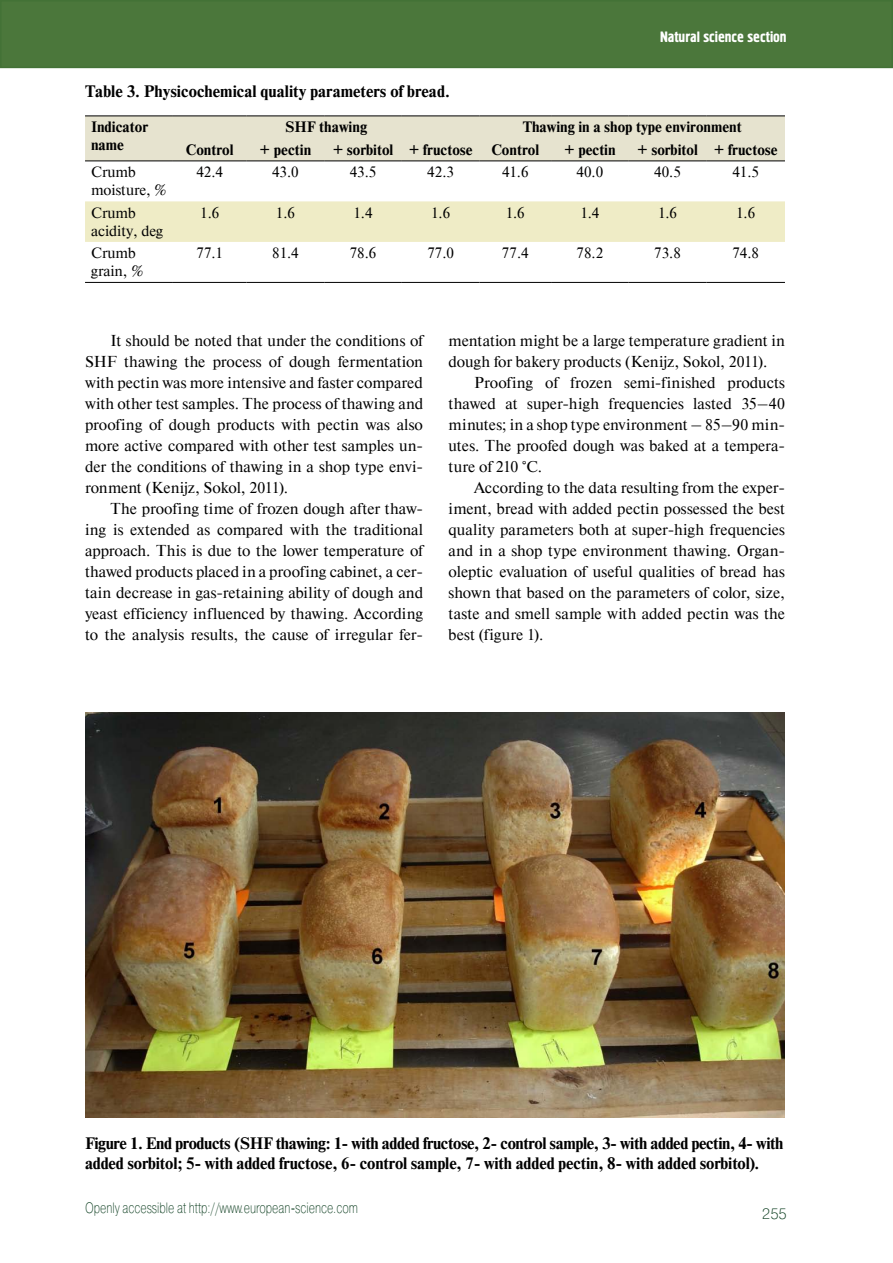
<style>
.page{position:relative;width:893px;height:1263px;background:#fff}
.page>*{position:absolute;margin:0;border:0;box-sizing:border-box;transform-origin:0 0}
.t1{font:700 16.5px/19.8px "Newton C";letter-spacing:-.01em;color:#000}
.t2{font:15.75px/21px "Newton C";letter-spacing:.005em;color:#000;text-align:justify}
.t3{font:15px/18px "Newton C";color:#000}
.t4{font:700 15px/18px "Newton C";color:#000}
.t5{font:15px "Pragmatica Light C";color:#0d3e20;scale:.75 1}
.t6{font:15px "Hermes C";color:#fff}
.t7{font:15px "Pragmatica Light C";color:#0d3e20}
</style>
<div class="page">
<div style="left:1px;top:1px;width:891px;height:66px;background:#4b773b"></div>
<div style="left:0;top:0;width:893px;height:68px;border:2px solid #437236"></div>
<div style="left:85px;top:117px;width:700px;height:44px;background:#e6e3cf"></div>
<svg style="left:85px;top:281px;width:700px;height:1px"></svg>
<div style="left:85px;top:201px;width:700px;height:41px;background:#efecc6"></div>
<hr style="left:85px;top:116px;width:88px;height:1px;background:#000">
<hr style="left:85px;top:161px;width:88px;height:1px;background:#000">
<hr style="left:173px;top:116px;width:74px;height:1px;background:#000">
<hr style="left:247px;top:116px;width:77px;height:1px;background:#000">
<hr style="left:324px;top:116px;width:78px;height:1px;background:#000">
<hr style="left:402px;top:116px;width:77px;height:1px;background:#000">
<hr style="left:479px;top:116px;width:72px;height:1px;background:#000">
<hr style="left:551px;top:116px;width:78px;height:1px;background:#000">
<hr style="left:629px;top:116px;width:77px;height:1px;background:#000">
<hr style="left:706px;top:116px;width:79px;height:1px;background:#000">
<hr style="left:173px;top:161px;width:74px;height:1px;background:#000">
<hr style="left:247px;top:161px;width:77px;height:1px;background:#000">
<hr style="left:324px;top:161px;width:78px;height:1px;background:#000">
<hr style="left:402px;top:161px;width:77px;height:1px;background:#000">
<hr style="left:479px;top:161px;width:72px;height:1px;background:#000">
<hr style="left:551px;top:161px;width:78px;height:1px;background:#000">
<hr style="left:629px;top:161px;width:77px;height:1px;background:#000">
<hr style="left:706px;top:161px;width:79px;height:1px;background:#000">
<hr style="left:85px;top:282px;width:88px;height:1px;background:#000">
<hr style="left:173px;top:282px;width:74px;height:1px;background:#000">
<hr style="left:247px;top:282px;width:77px;height:1px;background:#000">
<hr style="left:324px;top:282px;width:78px;height:1px;background:#000">
<hr style="left:402px;top:282px;width:77px;height:1px;background:#000">
<hr style="left:479px;top:282px;width:72px;height:1px;background:#000">
<hr style="left:551px;top:282px;width:78px;height:1px;background:#000">
<hr style="left:629px;top:282px;width:77px;height:1px;background:#000">
<hr style="left:706px;top:282px;width:79px;height:1px;background:#000">
<img style="left:85px;top:712px;width:700px;height:406px">
<p class="t6" style="left:660px;top:29px;width:128px">Natural science section</p>
<p class="t1" style="left:85px;top:82px;width:366px">Table 3. Physicochemical quality parameters of bread.</p>
<p class="t4" style="left:91px;top:118px;width:59px">Indicator name</p>
<p class="t4" style="left:285px;top:118px;width:84px">SHF thawing</p>
<p class="t4" style="left:523px;top:118px;width:220px">Thawing in a shop type environment</p>
<p class="t4" style="left:186px;top:141px;width:49px">Control</p>
<p class="t4" style="left:260px;top:141px;width:53px">+ pectin</p>
<p class="t4" style="left:333px;top:141px;width:141px">+ sorbitol + fructose</p>
<p class="t4" style="left:491px;top:141px;width:49px">Control</p>
<p class="t4" style="left:564px;top:141px;width:53px">+ pectin</p>
<p class="t4" style="left:637px;top:141px;width:142px">+ sorbitol + fructose</p>
<p class="t3" style="left:91px;top:163px;width:77px">Crumb moisture, %</p>
<p class="t3" style="left:196px;top:163px;width:28px">42.4</p>
<p class="t3" style="left:272px;top:163px;width:28px">43.0</p>
<p class="t3" style="left:350px;top:163px;width:28px">43.5</p>
<p class="t3" style="left:427px;top:163px;width:28px">42.3</p>
<p class="t3" style="left:502px;top:163px;width:28px">41.6</p>
<p class="t3" style="left:577px;top:163px;width:28px">40.0</p>
<p class="t3" style="left:654px;top:163px;width:28px">40.5</p>
<p class="t3" style="left:732px;top:163px;width:28px">41.5</p>
<p class="t3" style="left:91px;top:204px;width:74px">Crumb acidity, deg</p>
<p class="t3" style="left:200px;top:204px;width:21px">1.6</p>
<p class="t3" style="left:276px;top:204px;width:21px">1.6</p>
<p class="t3" style="left:353px;top:204px;width:21px">1.4</p>
<p class="t3" style="left:431px;top:204px;width:21px">1.6</p>
<p class="t3" style="left:506px;top:204px;width:21px">1.6</p>
<p class="t3" style="left:580px;top:204px;width:21px">1.4</p>
<p class="t3" style="left:658px;top:204px;width:21px">1.6</p>
<p class="t3" style="left:736px;top:204px;width:21px">1.6</p>
<p class="t3" style="left:91px;top:244px;width:54px">Crumb grain, %</p>
<p class="t3" style="left:197px;top:244px;width:28px">77.1</p>
<p class="t3" style="left:272px;top:244px;width:28px">81.4</p>
<p class="t3" style="left:350px;top:244px;width:28px">78.6</p>
<p class="t3" style="left:427px;top:244px;width:28px">77.0</p>
<p class="t3" style="left:502px;top:244px;width:28px">77.4</p>
<p class="t3" style="left:577px;top:244px;width:28px">78.2</p>
<p class="t3" style="left:654px;top:244px;width:28px">73.8</p>
<p class="t3" style="left:732px;top:244px;width:28px">74.8</p>
<p class="t2" style="left:85px;top:330px;width:340px;text-indent:26px">It should be noted that under the conditions of SHF thawing the process of dough fermentation with pectin was more intensive and faster compared with other test samples. The process of thawing and proofing of dough products with pectin was also more active compared with other test samples un&shy;der the conditions of thawing in a shop type envi&shy;ronment (Kenijz, Sokol, 2011).</p>
<p class="t2" style="left:85px;top:498px;width:340px;text-indent:25px">The proofing time of frozen dough after thaw&shy;ing is extended as compared with the traditional approach. This is due to the lower temperature of thawed products placed in a proofing cabinet, a cer&shy;tain decrease in gas-retaining ability of dough and yeast efficiency influenced by thawing. According to the analysis results, the cause of irregular fer-</p>
<p class="t2" style="left:449px;top:330px;width:338px">mentation might be a large temperature gradient in dough for bakery products (Kenijz, Sokol, 2011).</p>
<p class="t2" style="left:449px;top:372px;width:338px;text-indent:26px">Proofing of frozen semi-finished products thawed at super-high frequencies lasted 35–40 minutes; in a shop type environment – 85–90 min&shy;utes. The proofed dough was baked at a tempera&shy;ture of 210 °С.</p>
<p class="t2" style="left:449px;top:477px;width:338px;text-indent:25px">According to the data resulting from the exper&shy;iment, bread with added pectin possessed the best quality parameters both at super-high frequencies and in a shop type environment thawing. Organ&shy;oleptic evaluation of useful qualities of bread has shown that based on the parameters of color, size, taste and smell sample with added pectin was the best (figure 1).</p>
<p class="t1" style="left:85px;top:1134px;width:700px">Figure 1. End products (SHF thawing: 1- with added fructose, 2- control sample, 3- with added pectin, 4- with added sorbitol; 5- with added fructose, 6- control sample, 7- with added pectin, 8- with added sorbitol).</p>
<p class="t5" style="left:85px;top:1199px;width:365px">Openly accessible at http://www.european-science.com</p>
<p class="t7" style="left:762px;top:1205px;width:26px">255</p>
</div>
